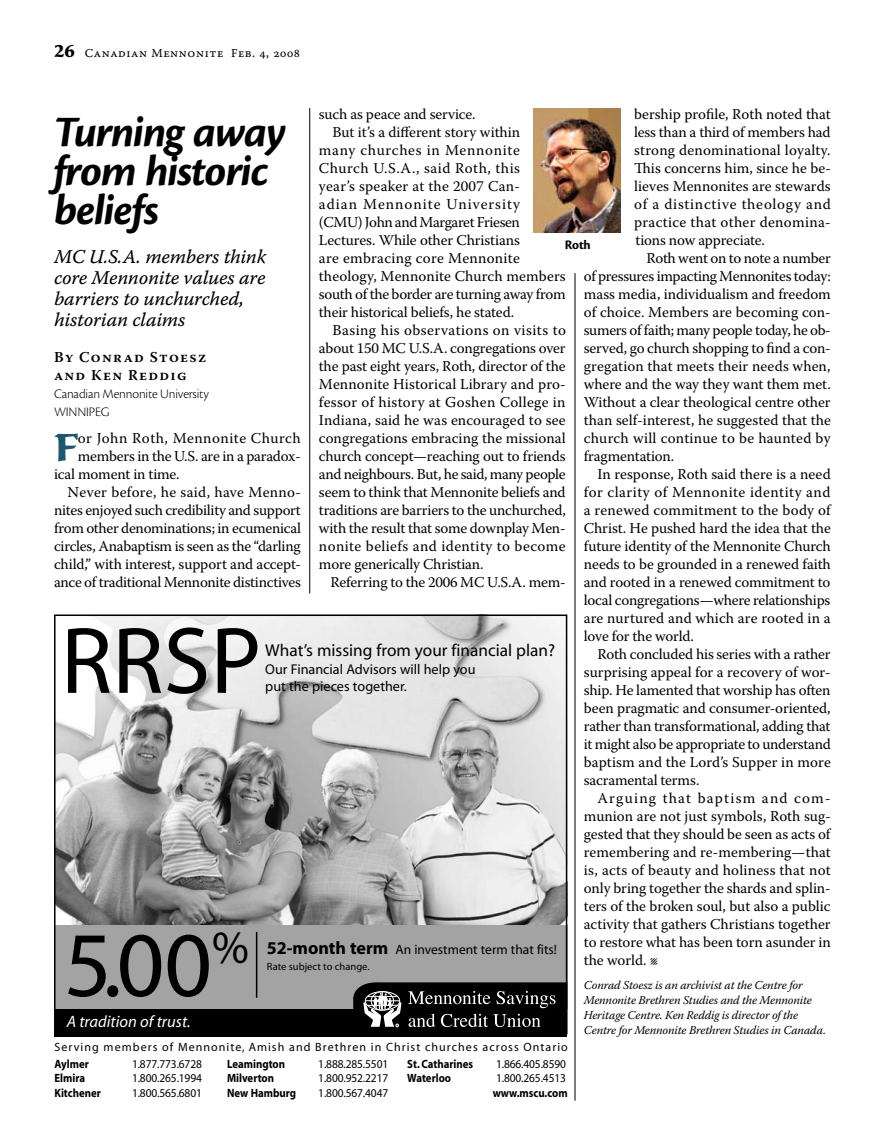
<style>
.page{position:relative;width:878px;height:1148px;background:#fff}
.page>*{position:absolute;margin:0;border:0;box-sizing:border-box;transform-origin:0 0}
.t1{font:95.4px "Myriad";color:#000}
.t2{font:92.85px "Myriad";color:#000}
.t3{font:italic 700 45px/39px "Cronos Pro";letter-spacing:-.025em;color:#000}
.t4{font:700 40.65px "Sava Pro";color:#1e5771}
.t5{font:19.5px/21px "Warnock Pro It Capt";letter-spacing:-.015em;color:#000}
.t6{font:17.25px "Myriad";color:#000}
.t7{font:italic 16.5px "Myriad";color:#fff}
.t8{font:15px/18px "Warnock Pro";letter-spacing:-.005em;color:#000;text-align:justify}
.t9{font:15px "Warnock Pro";letter-spacing:.03em;color:#000}
.t10{font:15px "Warnock Pro";letter-spacing:-.025em;color:#000}
.t11{font:15px "Warnock Pro";letter-spacing:.02em;color:#000}
.t12{font:15px "Warnock Pro";letter-spacing:.035em;color:#000}
.t13{font:15px "Warnock Pro";letter-spacing:.025em;color:#000}
.t14{font:600 15px/18px "Warnock Pro";letter-spacing:.09em;color:#000}
.t15{font:15px "Warnock Pro";letter-spacing:.015em;color:#000}
.t16{font:15px "Warnock Pro";letter-spacing:.065em;color:#000}
.t17{font:15px "Warnock Pro";letter-spacing:.045em;color:#000}
.t18{font:14.25px "Myriad";color:#000}
.t19{font:13.5px "Myriad";color:#000}
.t20{font:300 13.5px/18px "Cronos Pro";letter-spacing:-.02em;color:#000}
.t21{font:700 13.5px "Cronos Pro";color:#000}
.t22{font:italic 12px/15px "Warnock Pro";letter-spacing:-.01em;color:#000}
.t23{font:12px "Myriad";letter-spacing:-.01em;color:#000;scale:.95 1}
.t24{font:700 12px "Myriad";color:#000;scale:.9 1}
.t25{font:12px "Myriad";letter-spacing:.08em;color:#000}
.t26{font:12px "Warnock Pro Capt";letter-spacing:.05em;color:#000}
.t27{font:10.5px "Myriad";color:#000}
.s1{font-family:"Sava Pro";font-weight:700;font-size:18px}
.s2{font-weight:700;font-size:18px}
</style>
<div class="page">
<img style="left:57px;top:617px;width:507px;height:392px">
<div style="left:54px;top:925px;width:513px;height:83px;background:#a3a3a3"></div>
<div style="left:54px;top:1009px;width:513px;height:27px;background:#000"></div>
<svg style="left:353px;top:982px;width:211px;height:46px"></svg>
<div style="left:54px;top:614px;width:513px;height:420px;border:2px solid #000"></div>
<hr style="left:256px;top:932px;width:1px;height:65px;background:#000">
<hr style="left:574px;top:273px;width:1px;height:827px;background:#000">
<hr style="left:309px;top:108px;width:1px;height:485px;background:#000">
<img style="left:533px;top:108px;width:87px;height:124px">
<p class="t26" style="left:54px;top:46px;width:247px"><span class="s1">26</span> Canadian Mennonite Feb. 4, 2008</p>
<p class="t8" style="left:319px;top:105px;width:158px">such as peace and service.</p>
<p class="t8" style="left:332px;top:123px;width:189px">But it’s a different story within</p>
<p class="t17" style="left:319px;top:141px;width:202px">many churches in Mennonite</p>
<p class="t12" style="left:319px;top:159px;width:203px">Church U.S.A., said Roth, this</p>
<p class="t15" style="left:319px;top:177px;width:202px">year’s speaker at the 2007 Can-</p>
<p class="t16" style="left:319px;top:195px;width:202px">adian Mennonite University</p>
<p class="t10" style="left:319px;top:213px;width:202px">(CMU) John and Margaret Friesen</p>
<p class="t8" style="left:319px;top:231px;width:202px">Lectures. While other Christians</p>
<p class="t11" style="left:319px;top:249px;width:202px">are embracing core Mennonite</p>
<p class="t8" style="left:319px;top:267px;width:248px">theology, Mennonite Church members</p>
<p class="t8" style="left:319px;top:285px;width:248px">south of the border are turning away from</p>
<p class="t8" style="left:319px;top:303px;width:197px">their historical beliefs, he stated.</p>
<p class="t9" style="left:332px;top:321px;width:235px">Basing his observations on visits to</p>
<p class="t8" style="left:319px;top:339px;width:248px">about 150 MC U.S.A. congregations over</p>
<p class="t8" style="left:319px;top:357px;width:248px">the past eight years, Roth, director of the</p>
<p class="t8" style="left:319px;top:375px;width:248px">Mennonite Historical Library and pro-</p>
<p class="t11" style="left:319px;top:393px;width:248px">fessor of history at Goshen College in</p>
<p class="t8" style="left:319px;top:411px;width:248px">Indiana, said he was encouraged to see</p>
<p class="t8" style="left:319px;top:429px;width:248px">congregations embracing the missional</p>
<p class="t8" style="left:319px;top:447px;width:248px">church concept—reaching out to friends</p>
<p class="t10" style="left:319px;top:465px;width:248px">and neighbours. But, he said, many people</p>
<p class="t8" style="left:319px;top:483px;width:248px">seem to think that Mennonite beliefs and</p>
<p class="t8" style="left:319px;top:501px;width:248px">traditions are barriers to the unchurched,</p>
<p class="t8" style="left:319px;top:519px;width:248px">with the result that some downplay Men-</p>
<p class="t9" style="left:319px;top:537px;width:248px">nonite beliefs and identity to become</p>
<p class="t8" style="left:319px;top:555px;width:166px">more generically Christian.</p>
<p class="t8" style="left:330px;top:573px;width:237px">Referring to the 2006 MC U.S.A. mem-</p>
<p class="t8" style="left:634px;top:105px;width:198px">bership profile, Roth noted that less than a third of members had strong denominational loyalty.<br>This concerns him, since he be&shy;lieves Mennonites are stewards of a distinctive theology and practice that other denomina&shy;tions now appreciate.</p>
<p class="t8" style="left:584px;top:249px;width:248px;text-indent:63px">Roth went on to note a number of pressures impacting Mennonites today: mass media, individualism and freedom of choice. Members are becoming con&shy;sumers of faith; many people today, he ob&shy;served, go church shopping to find a con&shy;gregation that meets their needs when, where and the way they want them met.<br>Without a clear theological centre other than self-interest, he suggested that the church will continue to be haunted by fragmentation.</p>
<p class="t8" style="left:584px;top:465px;width:248px;text-indent:14px">In response, Roth said there is a need for clarity of Mennonite identity and a renewed commitment to the body of Christ. He pushed hard the idea that the future identity of the Mennonite Church needs to be grounded in a renewed faith and rooted in a renewed commitment to local congregations—where relationships are nurtured and which are rooted in a love for the world.</p>
<p class="t8" style="left:584px;top:645px;width:248px;text-indent:14px">Roth concluded his series with a rather surprising appeal for a recovery of wor&shy;ship. He lamented that worship has often been pragmatic and consumer-oriented, rather than transformational, adding that it might also be appropriate to understand baptism and the Lord’s Supper in more sacramental terms.</p>
<p class="t8" style="left:584px;top:789px;width:248px;text-indent:14px">Arguing that baptism and com&shy;munion are not just symbols, Roth sug&shy;gested that they should be seen as acts of remembering and re-membering—that is, acts of beauty and holiness that not only bring together the shards and splin&shy;ters of the broken soul, but also a public activity that gathers Christians together to restore what has been torn asunder in the world. l</p>
<p class="t22" style="left:584px;top:977px;width:244px">Conrad Stoesz is an archivist at the Centre for Mennonite Brethren Studies and the Mennonite Heritage Centre. Ken Reddig is director of the Centre for Mennonite Brethren Studies in Canada.</p>
<h3 class="t3" style="left:54px;top:114px;width:234px">Turning away from historic beliefs</h3>
<h3 class="t5" style="left:54px;top:246px;width:213px">MC U.S.A. members think core Mennonite values are barriers to unchurched, historian claims</h3>
<p class="t14" style="left:54px;top:348px;width:153px">By Conrad Stoesz and Ken Reddig</p>
<p class="t20" style="left:54px;top:385px;width:156px">Canadian Mennonite University<br>WINNI</p>
<p class="t21" style="left:565px;top:237px;width:27px">Roth</p>
<p class="t20" style="left:89px;top:403px;width:14px">PEG</p>
<h3 class="t4" style="left:54px;top:420px;width:26px">F</h3>
<p class="t12" style="left:78px;top:429px;width:224px">or John Roth, Mennonite Church</p>
<p class="t8" style="left:78px;top:447px;width:224px">members in the U.S. are in a paradox-</p>
<p class="t8" style="left:54px;top:465px;width:127px">ical moment in time.</p>
<p class="t13" style="left:68px;top:483px;width:235px">Never before, he said, have Menno-</p>
<p class="t8" style="left:54px;top:501px;width:248px">nites enjoyed such credibility and support</p>
<p class="t8" style="left:54px;top:519px;width:248px">from other denominations; in ecumenical</p>
<p class="t8" style="left:54px;top:537px;width:248px">circles, Anabaptism is seen as the “darling</p>
<p class="t8" style="left:54px;top:555px;width:248px">child,” with interest, support and accept-</p>
<p class="t8" style="left:54px;top:573px;width:248px">ance of traditional Mennonite distinctives</p>
<h1 class="t1" style="left:61px;top:613px;width:202px">RRSP</h1>
<p class="t6" style="left:265px;top:641px;width:291px">What’s missing from your financial plan?</p>
<p class="t18" style="left:265px;top:662px;width:212px">Our Financial Advisors will help you</p>
<p class="t18" style="left:265px;top:679px;width:143px">put the pieces together.</p>
<h2 class="t2" style="left:64px;top:918px;width:186px">5.00<sup>%</sup></h2>
<p class="t19" style="left:267px;top:942px;width:291px"><span class="s2">52-month term</span> An investment term that fits!</p>
<p class="t27" style="left:267px;top:961px;width:104px">Rate subject to change.</p>
<p class="t7" style="left:67px;top:1013px;width:125px">A tradition of trust.</p>
<p class="t25" style="left:54px;top:1040px;width:515px">Serving members of Mennonite, Amish and Brethren in Christ churches across Ontario</p>
<p class="t24" style="left:54px;top:1057px;width:40px">Aylmer</p>
<p class="t23" style="left:132px;top:1058px;width:75px">1.877.773.6728</p>
<p class="t24" style="left:54px;top:1072px;width:36px">Elmira</p>
<p class="t23" style="left:132px;top:1072px;width:75px">1.800.265.1994</p>
<p class="t24" style="left:54px;top:1086px;width:53px">Kitchener</p>
<p class="t23" style="left:132px;top:1086px;width:75px">1.800.565.6801</p>
<p class="t24" style="left:227px;top:1057px;width:66px">Leamington</p>
<p class="t23" style="left:318px;top:1058px;width:75px">1.888.285.5501</p>
<p class="t24" style="left:227px;top:1072px;width:54px">Milverton</p>
<p class="t23" style="left:318px;top:1072px;width:75px">1.800.952.2217</p>
<p class="t24" style="left:227px;top:1086px;width:78px">New Hamburg</p>
<p class="t23" style="left:318px;top:1086px;width:75px">1.800.567.4047</p>
<p class="t24" style="left:407px;top:1057px;width:75px">St. Catharines</p>
<p class="t23" style="left:496px;top:1058px;width:75px">1.866.405.8590</p>
<p class="t24" style="left:407px;top:1072px;width:50px">Waterloo</p>
<p class="t23" style="left:496px;top:1072px;width:75px">1.800.265.4513</p>
<p class="t24" style="left:492px;top:1086px;width:85px">www.mscu.com</p>
</div>
